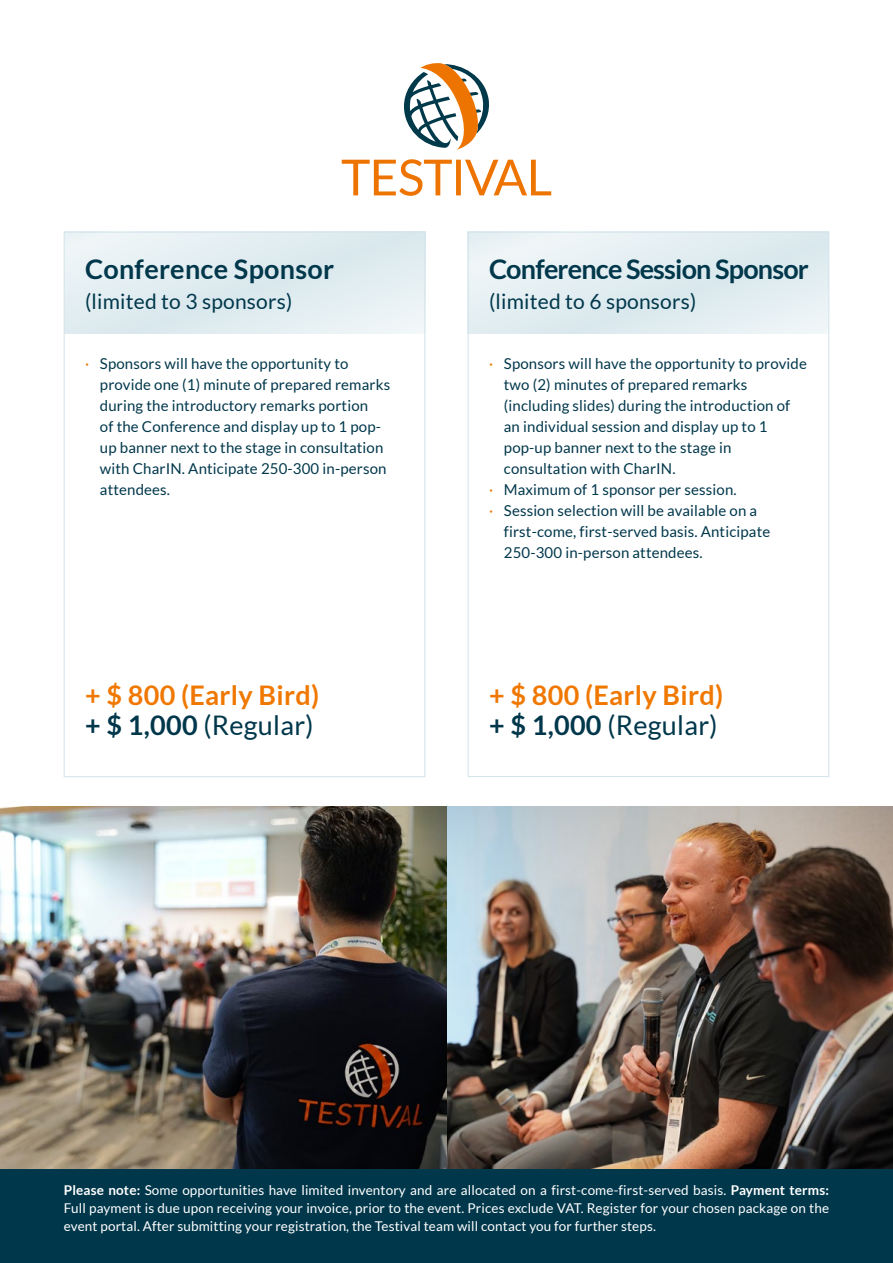
<style>
.page{position:relative;width:893px;height:1263px;background:#fff}
.page>*{position:absolute;margin:0;border:0;box-sizing:border-box;transform-origin:0 0}
.t1{font:700 27px/30px "Lato";letter-spacing:.01em;color:#f07800}
.t2{font:700 27px "Lato";letter-spacing:-.03em;color:#00374b}
.t3{font:700 27px "Lato";letter-spacing:.01em;color:#00374b}
.t4{font:21px "Lato";letter-spacing:.01em;color:#00374b}
.t5{font:15px/21px "Lato";letter-spacing:.01em;color:#00374b}
.t6{font:13.5px/18px "Lato";letter-spacing:.01em;color:#fff;text-align:justify}
.s1{color:#f07800}
.s2{color:#00374b}
.s3{font-weight:400;color:#00374b}
.s4{font-weight:700}
</style>
<div class="page">
<div style="left:64px;top:232px;width:361px;height:545px;background:#fff;border:1px solid #d2e4ea"></div>
<div style="left:64px;top:232px;width:361px;height:102px;background:#e1edf1"></div>
<div style="left:468px;top:232px;width:361px;height:545px;background:#fff;border:1px solid #d2e4ea"></div>
<div style="left:468px;top:232px;width:361px;height:102px;background:#e2edf1"></div>
<img style="left:0;top:806px;width:893px;height:363px">
<div style="left:0;top:1169px;width:893px;height:94px;background:#00374b"></div>
<svg style="left:404px;top:63px;width:85px;height:87px"></svg>
<svg style="left:342px;top:159px;width:209px;height:37px"></svg>
<h1 class="t3" style="left:85px;top:253px;width:251px">Conference Sponsor</h1>
<h2 class="t4" style="left:85px;top:289px;width:209px">(limited to 3 sponsors)</h2>
<p class="t5" style="left:100px;top:353px;width:292px;text-indent:-15px"><span class="s1">·</span> Sponsors will have the opportunity to provide one (1) minute of prepared remarks during the introductory remarks portion<br>of the Conference and display up to 1 pop&shy;up banner next to the stage in consultation with CharIN. Anticipate 250-300 in-person attendees.</p>
<h1 class="t1" style="left:85px;top:680px;width:236px">+ $ 800 (Early Bird) <span class="s2">+ $ 1,000</span> <span class="s3">(Regular)</span></h1>
<h1 class="t2" style="left:489px;top:253px;width:321px">Conference Session Sponsor</h1>
<h2 class="t4" style="left:489px;top:289px;width:209px">(limited to 6 sponsors)</h2>
<p class="t5" style="left:489px;top:353px;width:319px"><span class="s1">·</span> Sponsors will have the opportunity to provide</p>
<p class="t5" style="left:504px;top:374px;width:245px">two (2) minutes of prepared remarks</p>
<p class="t5" style="left:504px;top:395px;width:288px">(including slides) during the introduction of</p>
<p class="t5" style="left:504px;top:416px;width:265px">an individual session and display up to 1</p>
<p class="t5" style="left:504px;top:437px;width:229px">pop-up banner next to the stage in</p>
<p class="t5" style="left:504px;top:458px;width:173px">consultation with CharIN.</p>
<p class="t5" style="left:489px;top:479px;width:249px"><span class="s1">·</span> Maximum of 1 sponsor per session.</p>
<p class="t5" style="left:489px;top:500px;width:270px"><span class="s1">·</span> Session selection will be available on a</p>
<p class="t5" style="left:504px;top:521px;width:268px">first-come, first-served basis. Anticipate</p>
<p class="t5" style="left:504px;top:542px;width:200px">250-300 in-person attendees.</p>
<h1 class="t1" style="left:489px;top:680px;width:236px">+ $ 800 (Early Bird) <span class="s2">+ $ 1,000</span> <span class="s3">(Regular)</span></h1>
<p class="t6" style="left:64px;top:1181px;width:767px"><span class="s4">Please note:</span> Some opportunities have limited inventory and are allocated on a first-come-first-served basis. <span class="s4">Payment terms:<br></span>Full payment is due upon receiving your invoice, prior to the event. Prices exclude VAT. Register for your chosen package on the event portal. After submitting your registration, the Testival team will contact you for further steps.</p>
</div>
